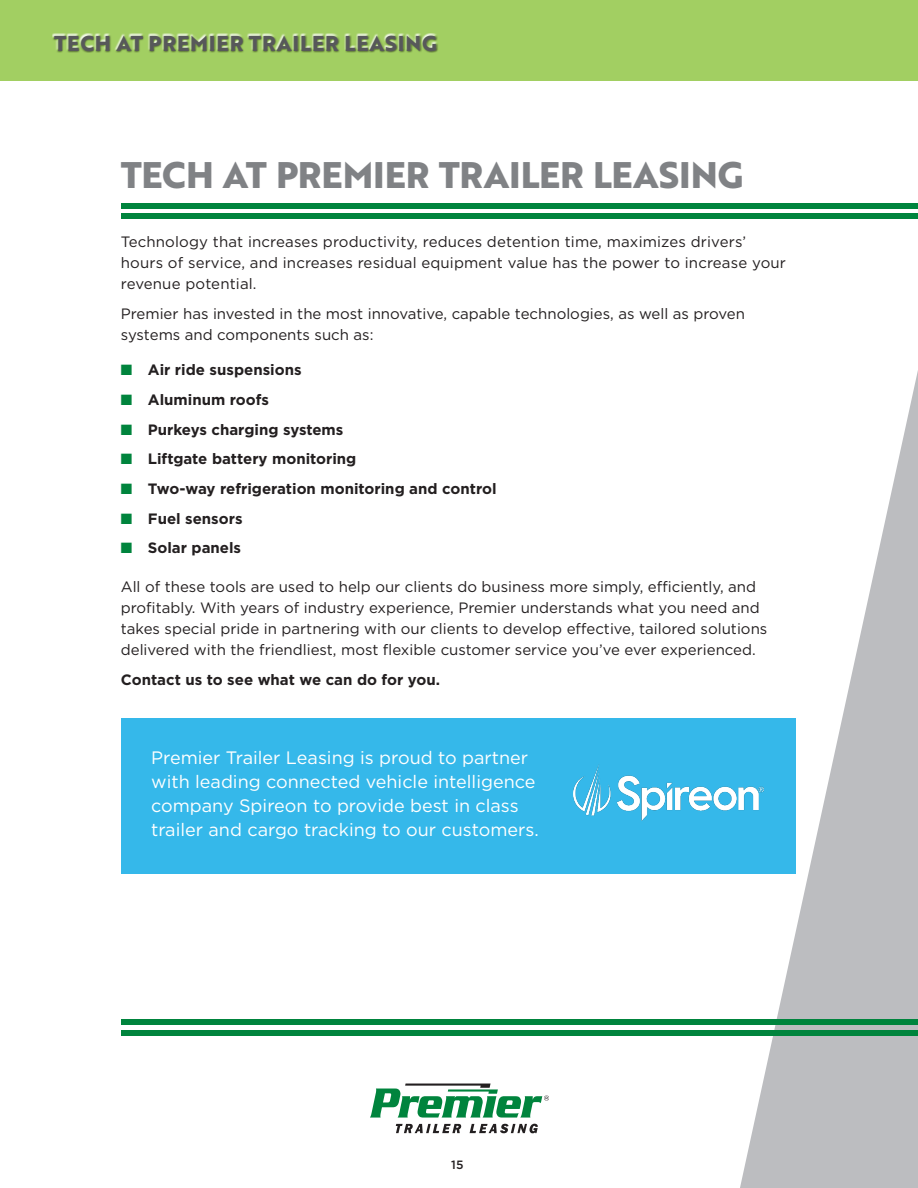
<style>
.page{position:relative;width:918px;height:1188px;background:#fff}
.page>*{position:absolute;margin:0;border:0;box-sizing:border-box;transform-origin:0 0}
.body_copy{font:700 36px "Brother 1816 Extra";letter-spacing:-.005em;color:#808285}
.t1{font:700 21px "Brother 1816 Extra";letter-spacing:.04em;color:#57585a}
.body_copy-2{font:18px/24px "Gotham";color:#fff}
.body_copy-3{font:15px/21px "Gotham";color:#231f20}
.body_copy-4{font:700 15px "Gotham";color:#231f20}
.body_copy-5{font:500 12px "Gotham";color:#231f20}
.s1{color:#00843d}
</style>
<div class="page">
<div style="left:122px;top:719px;width:674px;height:155px;background:#35b8ea"></div>
<div style="left:0;top:0;width:918px;height:81px;background:#a2cf62"></div>
<svg style="left:396px;top:1124px;width:65px;height:9px"></svg>
<svg style="left:470px;top:1124px;width:68px;height:9px"></svg>
<svg style="left:370px;top:1084px;width:178px;height:34px"></svg>
<svg style="left:737px;top:371px;width:181px;height:817px"></svg>
<div style="left:122px;top:1020px;width:796px;height:5px;background:#00843d"></div>
<div style="left:122px;top:1030px;width:796px;height:5px;background:#00843d"></div>
<svg style="left:52px;top:33px;width:384px;height:1px"></svg>
<div style="left:52px;top:34px;width:387px;height:19px;background:#231f20;opacity:.44"></div>
<div style="left:122px;top:203px;width:796px;height:5px;background:#00843d"></div>
<div style="left:122px;top:213px;width:796px;height:5px;background:#00843d"></div>
<img style="left:573px;top:763px;width:191px;height:57px">
<h2 class="t1" style="left:54px;top:27px;width:385px">TECH AT PREMIER TRAILER LEASING</h2>
<p class="body_copy" style="left:121px;top:147px;width:624px">TECH AT PREMIER TRAILER LEASING</p>
<p class="body_copy-3" style="left:121px;top:231px;width:667px">Technology that increases productivity, reduces detention time, maximizes drivers’ hours of service, and increases residual equipment value has the power to increase your revenue potential.</p>
<p class="body_copy-3" style="left:121px;top:303px;width:626px">Premier has invested in the most innovative, capable technologies, as well as proven systems and components such as:</p>
<p class="body_copy-4" style="left:121px;top:360px;width:182px"><span class="s1">■</span> Air ride suspensions</p>
<p class="body_copy-4" style="left:121px;top:390px;width:150px"><span class="s1">■</span> Aluminum roofs</p>
<p class="body_copy-4" style="left:121px;top:420px;width:224px"><span class="s1">■</span> Purkeys charging systems</p>
<p class="body_copy-4" style="left:121px;top:449px;width:237px"><span class="s1">■</span> Liftgate battery monitoring</p>
<p class="body_copy-4" style="left:121px;top:479px;width:377px"><span class="s1">■</span> Two-way refrigeration monitoring and control</p>
<p class="body_copy-4" style="left:121px;top:508px;width:123px"><span class="s1">■</span> Fuel sensors</p>
<p class="body_copy-4" style="left:121px;top:538px;width:122px"><span class="s1">■</span> Solar panels</p>
<p class="body_copy-3" style="left:121px;top:576px;width:648px">All of these tools are used to help our clients do business more simply, efficiently, and profitably. With years of industry experience, Premier understands what you need and takes special pride in partnering with our clients to develop effective, tailored solutions delivered with the friendliest, most flexible customer service you’ve ever experienced.</p>
<p class="body_copy-4" style="left:121px;top:669px;width:321px">Contact us to see what we can do for you.</p>
<p class="body_copy-2" style="left:151px;top:745px;width:389px">Premier Trailer Leasing is proud to partner with leading connected vehicle intelligence company Spireon to provide best in class trailer and cargo tracking to our customers.</p>
<p class="body_copy-5" style="left:451px;top:1157px;width:14px">15</p>
</div>
